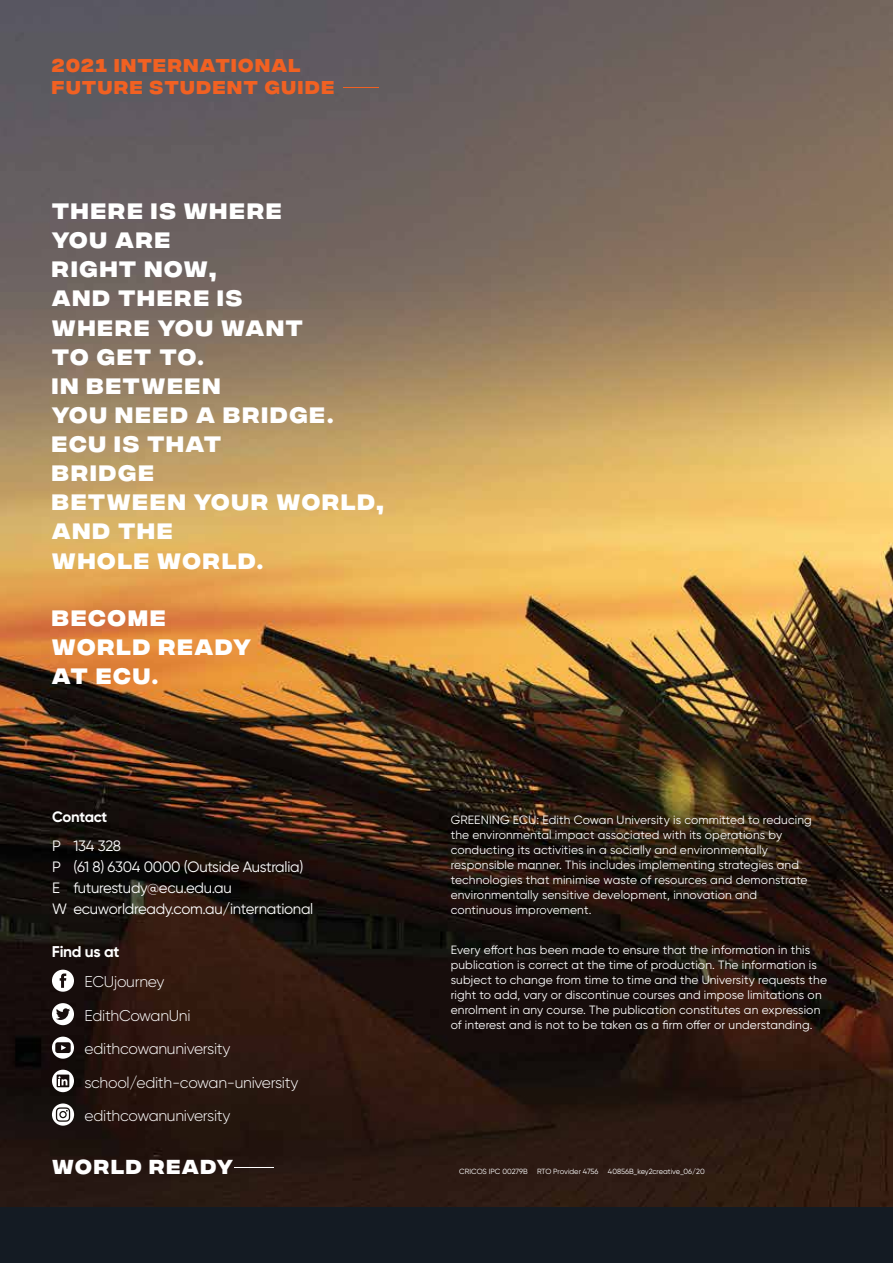
<style>
.page{position:relative;width:893px;height:1263px;background:#fff}
.page>*{position:absolute;margin:0;border:0;box-sizing:border-box;transform-origin:0 0}
.t1{font:700 22.35px/29.1px "Integral CF";letter-spacing:.085em;color:#fff}
.t2{font:700 20.25px "Integral CF";letter-spacing:.075em;color:#fff}
.t3{font:700 18.6px/22.2px "Integral CF";letter-spacing:.08em;color:#f16122}
.t4{font:300 15.6px "Gilroy";letter-spacing:-.02em;color:#fff}
.t5{font:700 15.6px "Gilroy";letter-spacing:-.02em;color:#fff}
.t6{font:15px "Gilroy";letter-spacing:-.02em;color:#fff}
.t7{font:700 15px "Gilroy";letter-spacing:-.02em;color:#fff}
.t8{font:12px/15px "Gilroy";letter-spacing:.01em;color:#fff}
.t9{font:7.5px "Gilroy";color:#fff}
.t10{font:700 4.05px "Integral CF";color:#fff;scale:20 1}
.t11{font:700 3.75px "Integral CF";color:#f16122;scale:20 1}
</style>
<div class="page">
<img style="left:0;top:0;width:893px;height:1208px">
<svg style="left:52px;top:970px;width:22px;height:22px"></svg>
<svg style="left:52px;top:1003px;width:22px;height:22px"></svg>
<svg style="left:52px;top:1036px;width:22px;height:23px"></svg>
<svg style="left:52px;top:1070px;width:22px;height:22px"></svg>
<svg style="left:52px;top:1103px;width:22px;height:23px"></svg>
<div style="left:0;top:1208px;width:893px;height:55px;background:#141b23"></div>
<p class="t3" style="left:52px;top:56px;width:284px">2021 INTERNATIONAL<br>FUTURE STUDENT GUIDE</p>
<p class="t11" style="left:341px;top:85px;width:4px">-</p>
<p class="t1" style="left:52px;top:199px;width:333px">THERE IS WHERE<br>YOU ARE<br>RIGHT NOW,<br>AND THERE IS<br>WHERE YOU WANT<br>TO GET TO.<br>IN BETWEEN<br>YOU NEED A BRIDGE.<br>ECU IS THAT<br>BRIDGE<br>BETWEEN YOUR WORLD,<br>AND THE<br>WHOLE WORLD.</p>
<p class="t1" style="left:52px;top:605px;width:200px">BECOME<br>WORLD READY<br>AT ECU.</p>
<p class="t7" style="left:52px;top:807px;width:57px">Contact</p>
<p class="t6" style="left:52px;top:837px;width:70px">P 134 328</p>
<p class="t6" style="left:52px;top:858px;width:253px">P (61 8) 6304 0000 (Outside Australia)</p>
<p class="t6" style="left:52px;top:879px;width:181px">E futurestudy@ecu.edu.au</p>
<p class="t6" style="left:52px;top:900px;width:263px">W ecuworldready.com.au/international</p>
<p class="t5" style="left:52px;top:942px;width:69px">Find us at</p>
<p class="t4" style="left:85px;top:972px;width:81px">ECUjourney</p>
<p class="t4" style="left:85px;top:1005px;width:107px">EdithCowanUni</p>
<p class="t4" style="left:85px;top:1039px;width:147px">edithcowanuniversity</p>
<p class="t4" style="left:85px;top:1072px;width:215px">school/edith‑cowan‑university</p>
<p class="t4" style="left:85px;top:1106px;width:147px">edithcowanuniversity</p>
<p class="t2" style="left:52px;top:1155px;width:182px">WORLD READY</p>
<p class="t10" style="left:232px;top:1165px;width:4px">-</p>
<p class="t8" style="left:451px;top:812px;width:363px">GREENING ECU: Edith Cowan University is committed to reducing the environmental impact associated with its operations by conducting its activities in a socially and environmentally responsible manner. This includes implementing strategies and technologies that minimise waste of resources and demonstrate environmentally sensitive development, innovation and continuous improvement.</p>
<p class="t8" style="left:451px;top:943px;width:378px">Every effort has been made to ensure that the information in this publication is correct at the time of production. The information is subject to change from time to time and the University requests the right to add, vary or discontinue courses and impose limitations on enrolment in any course. The publication constitutes an expression of interest and is not to be taken as a firm offer or understanding.</p>
<p class="t9" style="left:459px;top:1166px;width:70px">CRICOS IPC 00279B</p>
<p class="t9" style="left:537px;top:1166px;width:63px">RTO Provider 4756</p>
<p class="t9" style="left:608px;top:1166px;width:98px">40856B_key2creative_06/20</p>
</div>
